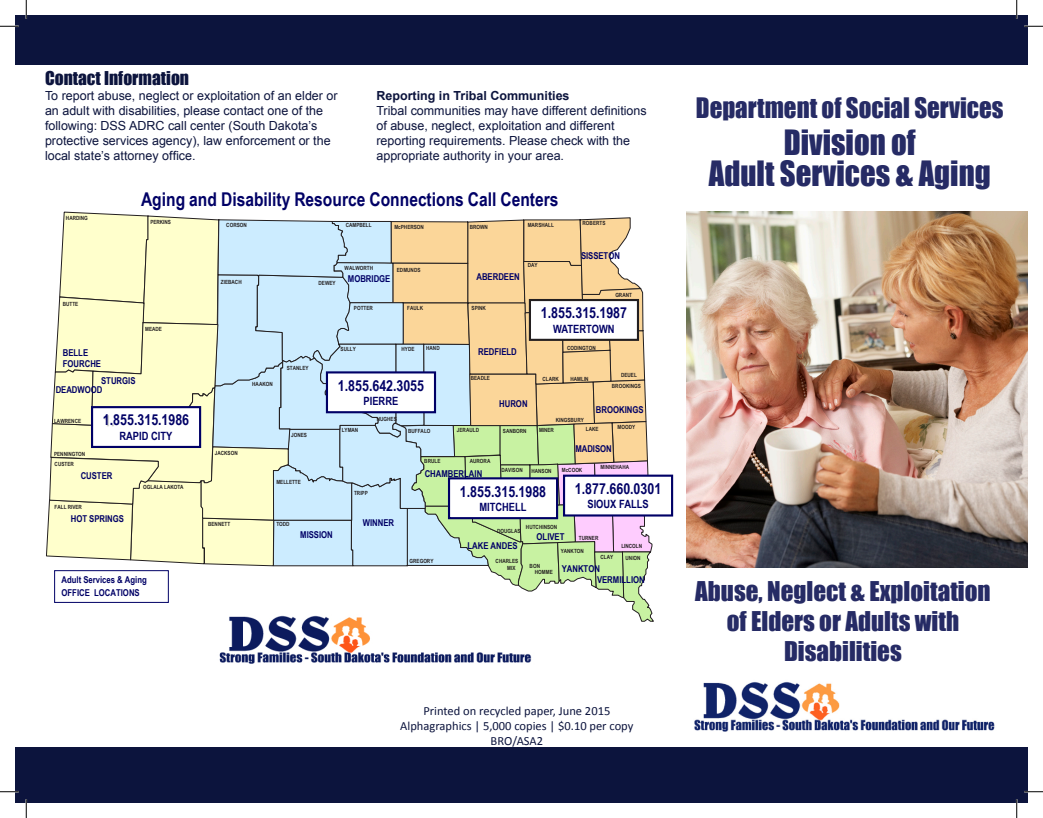
<style>
.page{position:relative;width:1043px;height:818px;background:#fff}
.page>*{position:absolute;margin:0;border:0;box-sizing:border-box;transform-origin:0 0}
.t1{font:32px/31.5px "Impact";color:#262b65;text-align:center;scale:.96 1}
.t2{font:25.88px "Impact";color:#262b65;scale:.96 1}
.t3{font:25px/30px "Impact";color:#262b65;text-align:center}
.t4{font:700 19px "Arial Narrow";color:#006}
.t5{font:17.5px "Impact";color:#0c143d}
.t6{font:700 15.12px "Arial Narrow";letter-spacing:.005em;color:#006}
.t7{font:12.5px/15px "Arial";color:#0c143d}
.t8{font:12.5px "Calibri";color:#0c143d}
.t9{font:700 12.5px "Arial";color:#0c143d}
.t10{font:700 11.38px "Arial Narrow";color:#006}
.t11{font:700 9.38px/11.4px "Arial Narrow";color:#006}
.t12{font:700 5.62px/6.9px "Arial Narrow";color:#231f20}
</style>
<div class="page">
<img style="left:686px;top:211px;width:342px;height:356px">
<img style="left:694px;top:682px;width:301px;height:49px">
<div style="left:15px;top:15px;width:1013px;height:49px;background:#0c143d"></div>
<div style="left:15px;top:748px;width:1013px;height:54px;background:#0c143d"></div>
<svg style="left:46px;top:211px;width:609px;height:411px;background:#e2e7ce"></svg>
<div style="left:92px;top:407px;width:108px;height:40px;background:#fff"></div>
<div style="left:91px;top:406px;width:110px;height:42px;border:2px solid #006"></div>
<img style="left:93px;top:405px;width:31px;height:35px">
<img style="left:180px;top:405px;width:23px;height:35px">
<div style="left:327px;top:372px;width:108px;height:40px;background:#fff"></div>
<div style="left:326px;top:371px;width:110px;height:42px;border:2px solid #006"></div>
<div style="left:449px;top:478px;width:108px;height:40px;background:#fff"></div>
<div style="left:448px;top:477px;width:110px;height:42px;border:2px solid #006"></div>
<div style="left:530px;top:300px;width:108px;height:40px;background:#fff"></div>
<div style="left:529px;top:299px;width:110px;height:42px;border:2px solid #231f20"></div>
<div style="left:564px;top:475px;width:108px;height:40px;background:#fff"></div>
<div style="left:563px;top:474px;width:110px;height:42px;border:2px solid #006"></div>
<div style="left:54px;top:570px;width:115px;height:33px;border:1px solid #006"></div>
<img style="left:203px;top:593px;width:335px;height:71px">
<svg style="left:0;top:25px;width:19px;height:2px"></svg>
<svg style="left:1024px;top:25px;width:18px;height:2px"></svg>
<svg style="left:0;top:790px;width:19px;height:2px"></svg>
<svg style="left:1024px;top:790px;width:18px;height:2px"></svg>
<svg style="left:25px;top:0;width:2px;height:19px"></svg>
<svg style="left:25px;top:799px;width:2px;height:19px"></svg>
<svg style="left:1015px;top:0;width:2px;height:19px"></svg>
<svg style="left:1015px;top:799px;width:2px;height:19px"></svg>
<p class="t5" style="left:45px;top:65px;width:146px">Contact Information</p>
<p class="t7" style="left:45px;top:88px;width:294px">To report abuse, neglect or exploitation of an elder or an adult with disabilities, please contact one of the</p>
<p class="t7" style="left:45px;top:118px;width:274px">following: DSS ADRC call center (South Dakota’s</p>
<p class="t7" style="left:45px;top:133px;width:287px">protective services agency), law enforcement or the local state’s attorney office.</p>
<p class="t9" style="left:376px;top:88px;width:195px">Reporting in Tribal Communities</p>
<p class="t7" style="left:376px;top:104px;width:272px">Tribal communities may have different definitions of abuse, neglect, exploitation and different reporting requirements. Please check with the appropriate authority in your area.</p>
<p class="t4" style="left:141px;top:185px;width:419px">Aging and Disability Resource Connections Call Centers</p>
<p class="t12" style="left:66px;top:214px;width:23px">HARDING</p>
<p class="t12" style="left:150px;top:218px;width:22px">PERKINS</p>
<p class="t12" style="left:226px;top:221px;width:22px">CORSON</p>
<p class="t12" style="left:346px;top:221px;width:27px">CAMPBELL</p>
<p class="t12" style="left:394px;top:224px;width:31px">McPHERSON</p>
<p class="t12" style="left:470px;top:224px;width:20px">BROWN</p>
<p class="t12" style="left:527px;top:221px;width:28px">MARSHALL</p>
<p class="t12" style="left:582px;top:219px;width:24px">ROBERTS</p>
<p class="t11" style="left:581px;top:250px;width:41px">SISSETON</p>
<p class="t12" style="left:221px;top:278px;width:22px">ZIEBACH</p>
<p class="t12" style="left:318px;top:279px;width:19px">DEWEY</p>
<p class="t12" style="left:344px;top:264px;width:30px">WALWORTH</p>
<p class="t12" style="left:397px;top:267px;width:25px">EDMUNDS</p>
<p class="t11" style="left:348px;top:272px;width:44px">MOBRIDGE</p>
<p class="t11" style="left:476px;top:270px;width:45px">ABERDEEN</p>
<p class="t12" style="left:527px;top:261px;width:11px">DAY</p>
<p class="t12" style="left:615px;top:291px;width:18px">GRANT</p>
<p class="t12" style="left:63px;top:300px;width:17px">BUTTE</p>
<p class="t11" style="left:63px;top:346px;width:40px">BELLE<br>FOURCHE</p>
<p class="t12" style="left:145px;top:325px;width:18px">MEADE</p>
<p class="t12" style="left:287px;top:364px;width:23px">STANLEY</p>
<p class="t12" style="left:354px;top:304px;width:20px">POTTER</p>
<p class="t12" style="left:340px;top:345px;width:17px">SULLY</p>
<p class="t12" style="left:407px;top:304px;width:17px">FAULK</p>
<p class="t12" style="left:471px;top:304px;width:16px">SPINK</p>
<p class="t12" style="left:401px;top:345px;width:14px">HYDE</p>
<p class="t12" style="left:426px;top:344px;width:15px">HAND</p>
<p class="t11" style="left:478px;top:345px;width:40px">REDFIELD</p>
<p class="t6" style="left:541px;top:301px;width:88px">1.855.315.1987</p>
<p class="t10" style="left:553px;top:320px;width:63px">WATERTOWN</p>
<p class="t12" style="left:567px;top:344px;width:30px">CODINGTON</p>
<p class="t11" style="left:101px;top:375px;width:36px">STURGIS</p>
<p class="t11" style="left:56px;top:383px;width:48px">DEADWOOD</p>
<p class="t12" style="left:54px;top:417px;width:28px">LAWRENCE</p>
<p class="t6" style="left:103px;top:408px;width:88px">1.855.315.1986</p>
<p class="t10" style="left:119px;top:427px;width:54px">RAPID CITY</p>
<p class="t12" style="left:252px;top:380px;width:22px">HAAKON</p>
<p class="t12" style="left:291px;top:431px;width:17px">JONES</p>
<p class="t6" style="left:338px;top:374px;width:88px">1.855.642.3055</p>
<p class="t10" style="left:363px;top:392px;width:36px">PIERRE</p>
<p class="t12" style="left:377px;top:415px;width:22px">HUGHES</p>
<p class="t12" style="left:471px;top:375px;width:21px">BEADLE</p>
<p class="t11" style="left:499px;top:397px;width:30px">HURON</p>
<p class="t12" style="left:570px;top:375px;width:20px">HAMLIN</p>
<p class="t12" style="left:542px;top:376px;width:18px">CLARK</p>
<p class="t12" style="left:555px;top:416px;width:30px">KINGSBURY</p>
<p class="t12" style="left:621px;top:371px;width:17px">DEUEL</p>
<p class="t12" style="left:612px;top:382px;width:30px">BROOKINGS</p>
<p class="t11" style="left:596px;top:403px;width:49px">BROOKINGS</p>
<p class="t12" style="left:342px;top:426px;width:18px">LYMAN</p>
<p class="t12" style="left:408px;top:427px;width:24px">BUFFALO</p>
<p class="t12" style="left:457px;top:426px;width:24px">JERAULD</p>
<p class="t12" style="left:503px;top:427px;width:25px">SANBORN</p>
<p class="t12" style="left:539px;top:426px;width:16px">MINER</p>
<p class="t12" style="left:586px;top:425px;width:14px">LAKE</p>
<p class="t12" style="left:617px;top:423px;width:19px">MOODY</p>
<p class="t12" style="left:54px;top:450px;width:33px">PENNINGTON</p>
<p class="t12" style="left:55px;top:460px;width:21px">CUSTER</p>
<p class="t11" style="left:81px;top:469px;width:33px">CUSTER</p>
<p class="t12" style="left:55px;top:503px;width:29px">FALL RIVER</p>
<p class="t12" style="left:143px;top:483px;width:42px">OGLALA LAKOTA</p>
<p class="t12" style="left:215px;top:449px;width:24px">JACKSON</p>
<p class="t12" style="left:276px;top:478px;width:26px">MELLETTE</p>
<p class="t12" style="left:354px;top:489px;width:15px">TRIPP</p>
<p class="t12" style="left:424px;top:457px;width:18px">BRULE</p>
<p class="t12" style="left:470px;top:457px;width:22px">AURORA</p>
<p class="t11" style="left:425px;top:467px;width:59px">CHAMBERLAIN</p>
<p class="t12" style="left:501px;top:466px;width:23px">DAVISON</p>
<p class="t12" style="left:531px;top:467px;width:22px">HANSON</p>
<p class="t6" style="left:460px;top:480px;width:88px">1.855.315.1988</p>
<p class="t10" style="left:479px;top:498px;width:49px">MITCHELL</p>
<p class="t11" style="left:575px;top:443px;width:38px">MADISON</p>
<p class="t6" style="left:575px;top:477px;width:88px">1.877.660.0301</p>
<p class="t10" style="left:587px;top:496px;width:63px">SIOUX FALLS</p>
<p class="t12" style="left:600px;top:463px;width:30px">MINNEHAHA</p>
<p class="t12" style="left:562px;top:466px;width:22px">McCOOK</p>
<p class="t11" style="left:71px;top:512px;width:55px">HOT SPRINGS</p>
<p class="t12" style="left:208px;top:520px;width:24px">BENNETT</p>
<p class="t12" style="left:276px;top:520px;width:15px">TODD</p>
<p class="t11" style="left:300px;top:528px;width:34px">MISSION</p>
<p class="t11" style="left:363px;top:517px;width:33px">WINNER</p>
<p class="t12" style="left:526px;top:523px;width:33px">HUTCHINSON</p>
<p class="t12" style="left:497px;top:527px;width:25px">DOUGLAS</p>
<p class="t11" style="left:536px;top:530px;width:29px">OLIVET</p>
<p class="t12" style="left:579px;top:534px;width:21px">TURNER</p>
<p class="t11" style="left:467px;top:539px;width:52px">LAKE ANDES</p>
<p class="t12" style="left:560px;top:547px;width:25px">YANKTON</p>
<p class="t12" style="left:621px;top:542px;width:22px">LINCOLN</p>
<p class="t11" style="left:61px;top:573px;width:87px;line-height:12.5px">Adult Services &amp; Aging<br>OFFICE LOCATIONS</p>
<p class="t12" style="left:409px;top:557px;width:25px">GREGORY</p>
<p class="t12" style="left:507px;top:557px;width:12px;text-indent:-12px">CHARLES<br>MIX</p>
<p class="t12" style="left:535px;top:562px;width:19px;text-indent:-5px">BON<br>HOMME</p>
<p class="t12" style="left:600px;top:553px;width:14px">CLAY</p>
<p class="t12" style="left:625px;top:554px;width:17px">UNION</p>
<p class="t11" style="left:562px;top:562px;width:40px">YANKTON</p>
<p class="t11" style="left:597px;top:573px;width:49px">VERMILLION</p>
<p class="t8" style="left:423px;top:702px;width:188px">Printed on recycled paper, June 2015</p>
<p class="t8" style="left:400px;top:717px;width:235px">Alphagraphics | 5,000 copies | $0.10 per copy</p>
<p class="t8" style="left:490px;top:732px;width:54px">BRO/ASA2</p>
<p class="t2" style="left:696px;top:88px;width:322px">Department of Social Services</p>
<p class="t1" style="left:709px;top:126px;width:295px">Division of<br>Adult Services &amp; Aging</p>
<p class="t3" style="left:695px;top:575px;width:297px">Abuse, Neglect &amp; Exploitation of Elders or Adults with<br>Disabilities</p>
</div>
